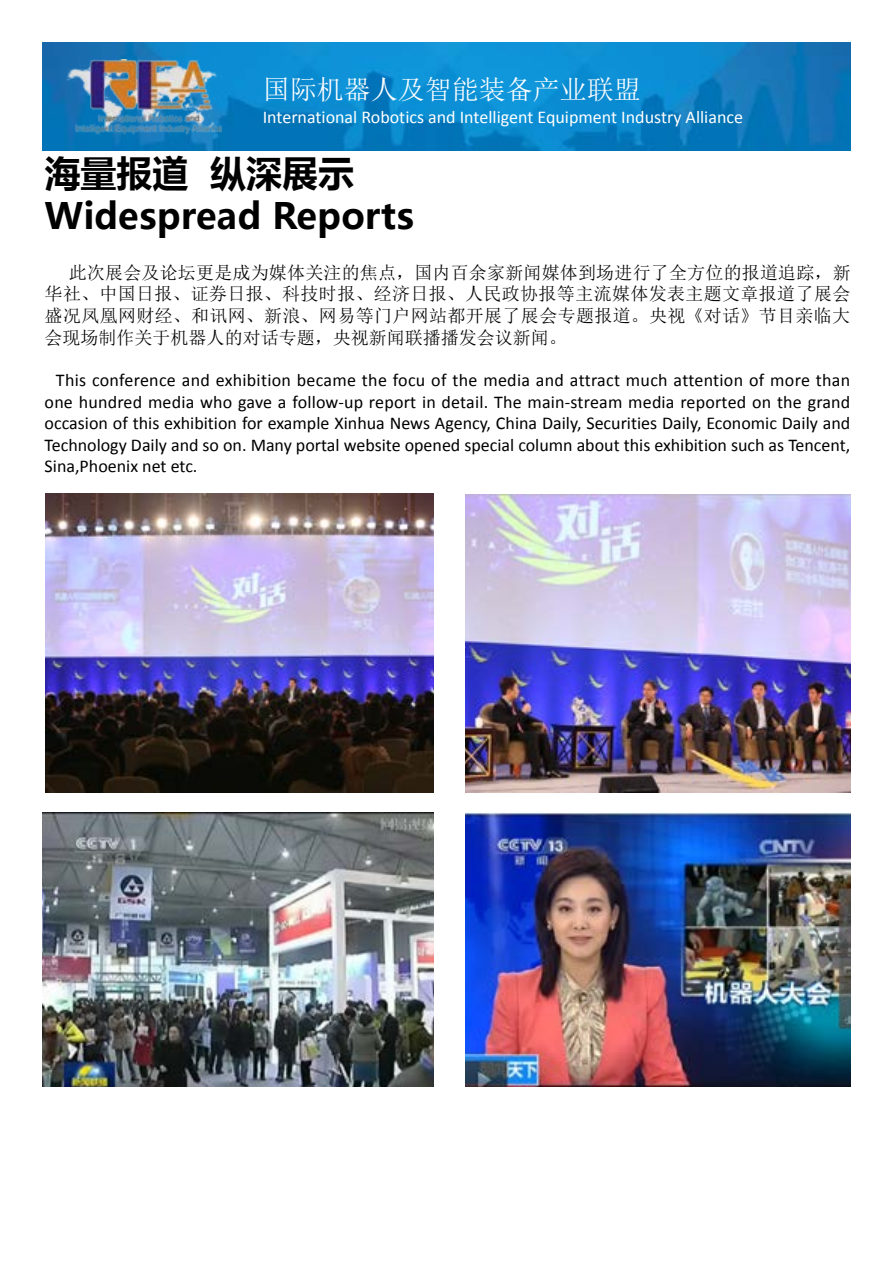
<style>
.page{position:relative;width:893px;height:1263px;background:#fff}
.page>*{position:absolute;margin:0;border:0;box-sizing:border-box;transform-origin:0 0}
.t1{font:700 36px/43.2px "Microsoft Ya Hei";color:#000}
.t2{font:27px "Sim Sun";color:#fff}
.t3{font:18px/21.6px "Calibri";color:#000;text-align:justify}
.t4{font:18px/21.6px "Sim Sun";color:#000;text-align:justify}
.t5{font:18px "Calibri";color:#fff}
</style>
<div class="page">
<img style="left:43px;top:43px;width:807px;height:108px">
<img style="left:66px;top:60px;width:155px;height:77px">
<img style="left:43px;top:812px;width:391px;height:274px">
<img style="left:466px;top:495px;width:384px;height:298px">
<img style="left:466px;top:812px;width:384px;height:274px">
<img style="left:45px;top:493px;width:389px;height:300px">
<h2 class="t2" style="left:263px;top:75px;width:380px">国际机器人及智能装备产业联盟</h2>
<p class="t5" style="left:263px;top:105px;width:482px">International Robotics and Intelligent Equipment Industry Alliance</p>
<h1 class="t1" style="left:45px;top:150px;width:371px">海量报道 纵深展示<br>Widespread Reports</h1>
<p class="t4" style="left:45px;top:261px;width:807px;text-indent:24px">此次展会及论坛更是成为媒体关注的焦点，国内百余家新闻媒体到场进行了全方位的报道追踪，新华社、中国日报、证券日报、科技时报、经济日报、人民政协报等主流媒体发表主题文章报道了展会盛况凤凰网财经、和讯网、新浪、网易等门户网站都开展了展会专题报道。央视《对话》节目亲临大会现场制作关于机器人的对话专题，央视新闻联播播发会议新闻。</p>
<p class="t3" style="left:45px;top:369px;width:807px;text-indent:11px">This conference and exhibition became the focu of the media and attract much attention of more than one hundred media who gave a follow-up report in detail. The main-stream media reported on the grand occasion of this exhibition for example Xinhua News Agency, China Daily, Securities Daily, Economic Daily and Technology Daily and so on. Many portal website opened special column about this exhibition such as Tencent, Sina,Phoenix net etc.</p>
</div>
